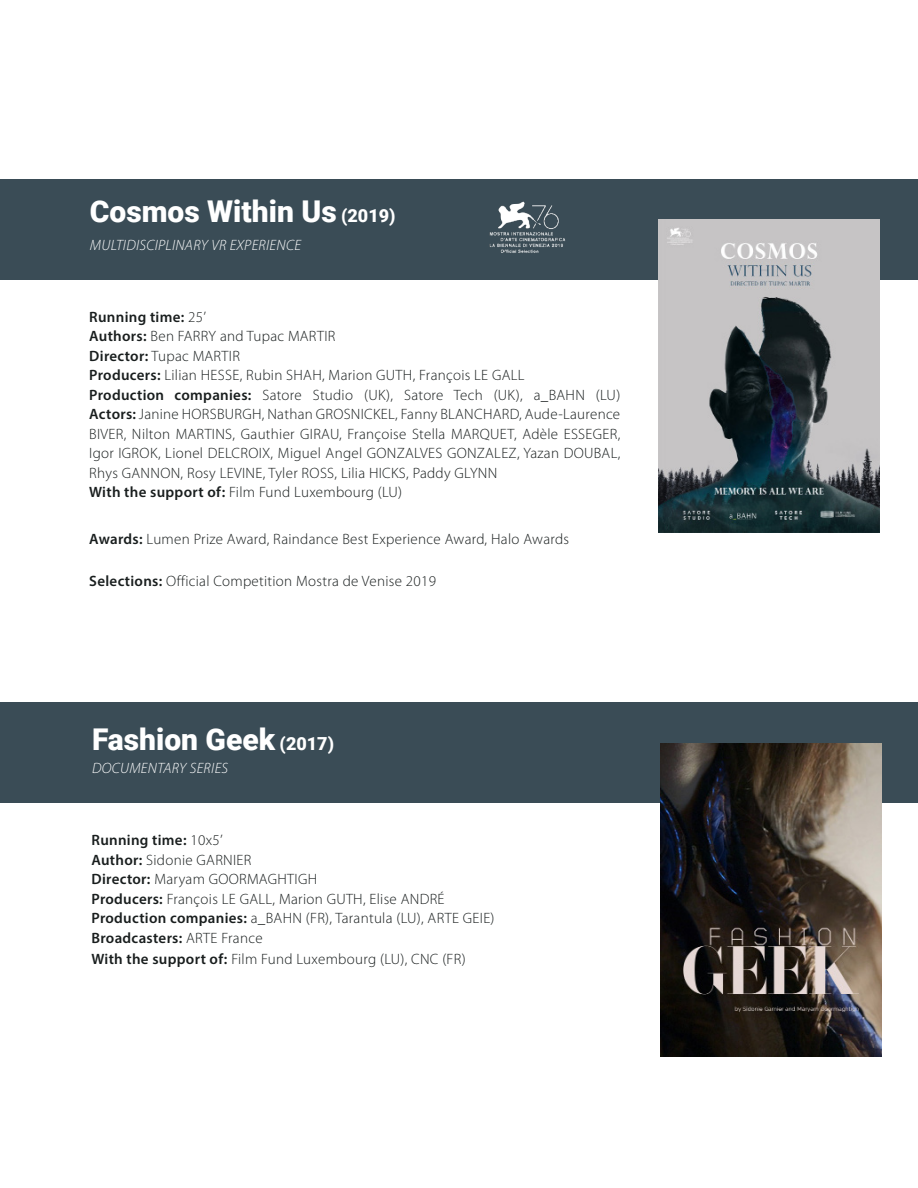
<style>
.page{position:relative;width:918px;height:1188px;background:#fff}
.page>*{position:absolute;margin:0;border:0;box-sizing:border-box;transform-origin:0 0}
.t1{font:900 30px "Roboto";color:#fff}
.t2{font:300 15px/19.5px "Myriad Pro";letter-spacing:.02em;color:#191e1e;text-align:justify}
.t3{font:600 15px "Myriad Pro";letter-spacing:.02em;color:#191e1e}
.t4{font:italic 300 15px "Myriad Pro";letter-spacing:.02em;color:#fff}
.s1{font-size:18px}
.s2{font-weight:300}
.s3{font-weight:600}
</style>
<div class="page">
<div style="left:0;top:179px;width:918px;height:100px;background:#3a4c56"></div>
<img style="left:658px;top:220px;width:221px;height:313px">
<div style="left:0;top:702px;width:918px;height:101px;background:#3a4c56"></div>
<img style="left:660px;top:743px;width:222px;height:313px">
<img style="left:489px;top:201px;width:77px;height:52px">
<p class="t1" style="left:90px;top:190px;width:307px">Cosmos Within Us <span class="s1">(2019)</span></p>
<p class="t4" style="left:90px;top:237px;width:213px">MULTIDISCIPLINARY VR EXPERIENCE</p>
<p class="t3" style="left:89px;top:307px;width:118px">Running time: <span class="s2">25’</span></p>
<p class="t2" style="left:89px;top:327px;width:248px"><span class="s3">Authors:</span> Ben FARRY and Tupac MARTIR</p>
<p class="t2" style="left:89px;top:346px;width:152px"><span class="s3">Director:</span> Tupac MARTIR</p>
<p class="t2" style="left:89px;top:366px;width:437px"><span class="s3">Producers:</span> Lilian HESSE, Rubin SHAH, Marion GUTH, François LE GALL</p>
<p class="t2" style="left:89px;top:385px;width:533px"><span class="s3">Production companies:</span> Satore Studio (UK), Satore Tech (UK), a_BAHN (LU)<br><span class="s3">Actors:</span> Janine HORSBURGH, Nathan GROSNICKEL, Fanny BLANCHARD, Aude-Laurence BIVER, Nilton MARTINS, Gauthier GIRAU, Françoise Stella MARQUET, Adèle ESSEGER, Igor IGROK, Lionel DELCROIX, Miguel Angel GONZALVES GONZALEZ, Yazan DOUBAL, Rhys GANNON, Rosy LEVINE, Tyler ROSS, Lilia HICKS, Paddy GLYNN</p>
<p class="t2" style="left:89px;top:483px;width:314px"><span class="s3">With the support of:</span> Film Fund Luxembourg (LU)</p>
<p class="t2" style="left:89px;top:529px;width:481px"><span class="s3">Awards:</span> Lumen Prize Award, Raindance Best Experience Award, Halo Awards</p>
<p class="t2" style="left:89px;top:571px;width:348px"><span class="s3">Selections:</span> Official Competition Mostra de Venise 2019</p>
<p class="t1" style="left:92px;top:718px;width:243px">Fashion Geek <span class="s1">(2017)</span></p>
<p class="t4" style="left:92px;top:760px;width:138px">DOCUMENTARY SERIES</p>
<p class="t3" style="left:92px;top:831px;width:133px">Running time: <span class="s2">10x5’</span></p>
<p class="t2" style="left:92px;top:850px;width:161px"><span class="s3">Author:</span> Sidonie GARNIER</p>
<p class="t2" style="left:92px;top:870px;width:227px"><span class="s3">Director:</span> Maryam GOORMAGHTIGH</p>
<p class="t2" style="left:92px;top:889px;width:355px"><span class="s3">Producers:</span> François LE GALL, Marion GUTH, Elise ANDRÉ</p>
<p class="t2" style="left:92px;top:909px;width:405px"><span class="s3">Production companies:</span> a_BAHN (FR), Tarantula (LU), ARTE GEIE)</p>
<p class="t3" style="left:92px;top:928px;width:173px">Broadcasters: <span class="s2">ARTE France</span></p>
<p class="t2" style="left:92px;top:949px;width:376px"><span class="s3">With the support of:</span> Film Fund Luxembourg (LU), CNC (FR)</p>
</div>
